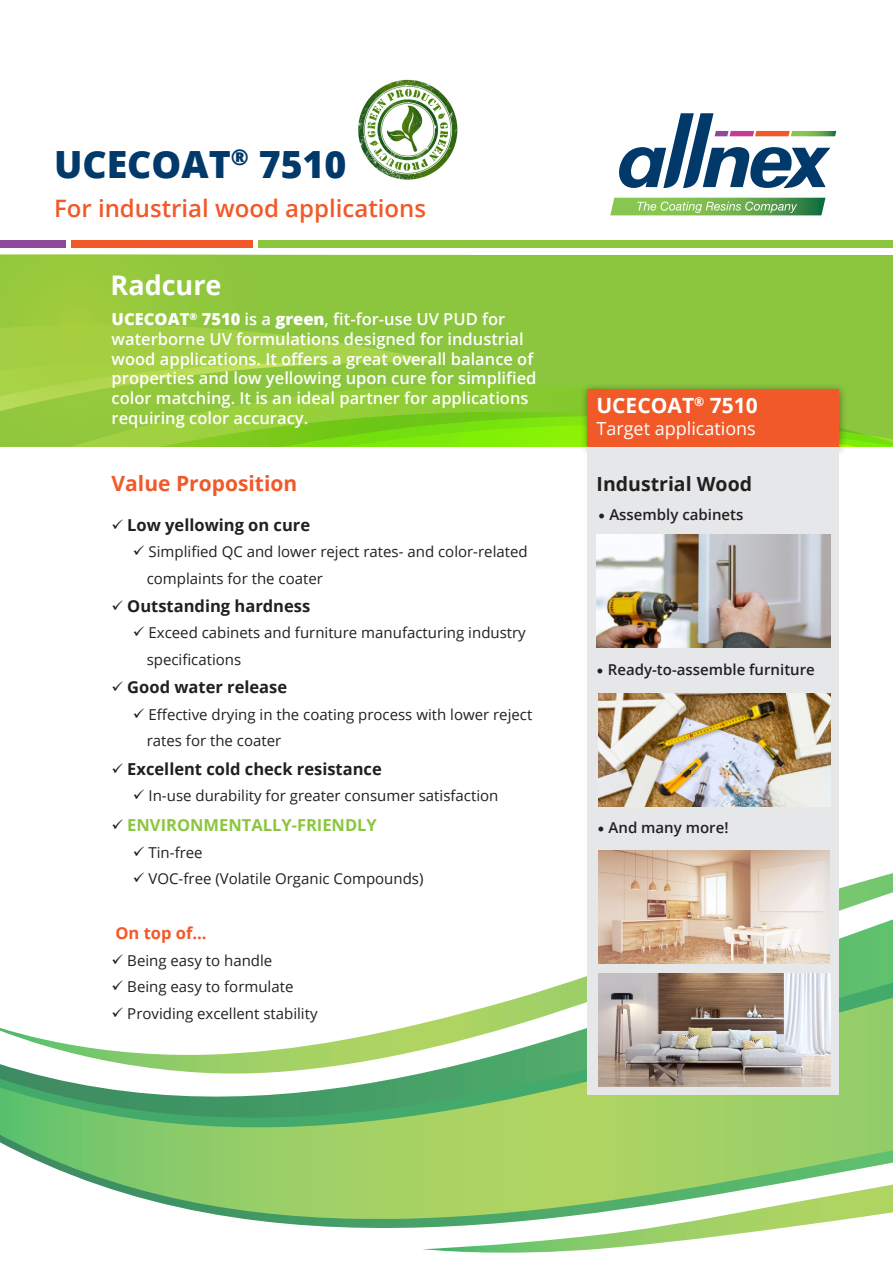
<style>
.page{position:relative;width:893px;height:1263px;background:#fff}
.page>*{position:absolute;margin:0;border:0;box-sizing:border-box;transform-origin:0 0}
.t1{font:800 37.5px "Open Sans";color:#00396a}
.Paragraph_Style_1{font:700 27px "Open Sans";color:#fff}
.t2{font:600 24px "Open Sans";color:#f15929}
.t3{font:700 21px "Open Sans";color:#f15929}
.t4{font:700 21px "Open Sans";color:#fff}
.t5{font:700 19.5px "Open Sans";color:#231f20}
.t6{font:18px "Open Sans";color:#fff}
.t7{font:600 16.5px/19.8px "Open Sans";color:#fff}
.t8{font:700 16.5px "Open Sans";color:#231f20}
.t9{font:700 16.5px "Open Sans";color:#8bc63e}
.t10{font:700 16.5px "Open Sans";color:#f15929}
.t11{font:15px "Open Sans";color:#231f20}
.Paragraph_Style_1-2{font:600 15px "Open Sans";color:#231f20}
.s1{font-weight:800}
.s2{color:#231f20}
.s3{font-family:"Minion Pro";font-size:18px}
</style>
<div class="page">
<svg style="left:0;top:1077px;width:893px;height:92px;background:#8dc771"></svg>
<svg style="left:0;top:852px;width:893px;height:225px"></svg>
<svg style="left:57px;top:1169px;width:836px;height:84px"></svg>
<div style="left:0;top:255px;width:893px;height:191px;background:#8bc63e"></div>
<div style="left:477px;top:384px;width:102px;height:28px;background:#87ca30"></div>
<svg style="left:477px;top:412px;width:416px;height:34px"></svg>
<svg style="left:0;top:255px;width:477px;height:191px"></svg>
<div style="left:258px;top:241px;width:635px;height:7px;background:#8bc63e"></div>
<div style="left:71px;top:241px;width:182px;height:7px;background:#f15929"></div>
<div style="left:0;top:241px;width:66px;height:7px;background:#8e499b"></div>
<svg style="left:619px;top:113px;width:217px;height:76px"></svg>
<svg style="left:610px;top:198px;width:215px;height:17px;background:#7db763"></svg>
<div style="left:579px;top:383px;width:268px;height:74px;background:#231f20;opacity:.5"></div>
<div style="left:588px;top:389px;width:251px;height:57px;background:#f15929"></div>
<img style="left:358px;top:79px;width:100px;height:101px">
<div style="left:588px;top:447px;width:251px;height:648px;background:#e6e7e9"></div>
<img style="left:598px;top:850px;width:231px;height:113px">
<img style="left:599px;top:974px;width:232px;height:112px">
<img style="left:597px;top:535px;width:233px;height:112px">
<img style="left:598px;top:693px;width:232px;height:113px">
<svg style="left:112px;top:858px;width:15px;height:1px"></svg>
<svg style="left:112px;top:884px;width:15px;height:1px"></svg>
<p class="t1" style="left:54px;top:135px;width:294px">UCECOAT<sup>®</sup> 7510</p>
<p class="t2" style="left:54px;top:191px;width:374px">For industrial wood applications</p>
<p class="Paragraph_Style_1" style="left:111px;top:266px;width:113px">Radcure</p>
<p class="t7" style="left:112px;top:309px;width:426px"><span class="s1">UCECOAT</span><sup>®</sup> <span class="s1">7510</span> is a <span class="s1">green</span>, fit-for-use UV PUD for waterborne UV formulations designed for industrial wood applications. It offers a great overall balance of properties and low yellowing upon cure for simplified color matching. It is an ideal partner for applications requiring color accuracy.</p>
<p class="t3" style="left:112px;top:469px;width:187px">Value Proposition</p>
<p class="t8" style="left:112px;top:513px;width:200px">✓ Low yellowing on cure</p>
<p class="t11" style="left:133px;top:541px;width:396px">✓ Simplified QC and lower reject rates- and color-related</p>
<p class="t11" style="left:147px;top:568px;width:178px">complaints for the coater</p>
<p class="t8" style="left:112px;top:594px;width:200px">✓ Outstanding hardness</p>
<p class="t11" style="left:133px;top:623px;width:394px">✓ Exceed cabinets and furniture manufacturing industry</p>
<p class="t11" style="left:147px;top:649px;width:96px">specifications</p>
<p class="t8" style="left:112px;top:676px;width:177px">✓ Good water release</p>
<p class="t11" style="left:133px;top:704px;width:401px">✓ Effective drying in the coating process with lower reject</p>
<p class="t11" style="left:147px;top:730px;width:136px">rates for the coater</p>
<p class="t8" style="left:112px;top:757px;width:272px">✓ Excellent cold check resistance</p>
<p class="t11" style="left:133px;top:785px;width:367px">✓ In-use durability for greater consumer satisfaction</p>
<p class="t9" style="left:112px;top:813px;width:267px"><span class="s2">✓</span> ENVIRONMENTALLY-FRIENDLY</p>
<p class="t11" style="left:133px;top:842px;width:71px">✓ Tin-free</p>
<p class="t11" style="left:133px;top:868px;width:292px">✓ VOC-free (Volatile Organic Compounds)</p>
<p class="t10" style="left:116px;top:921px;width:93px">On top of...</p>
<p class="t11" style="left:112px;top:950px;width:162px">✓ Being easy to handle</p>
<p class="t11" style="left:112px;top:976px;width:183px">✓ Being easy to formulate</p>
<p class="t11" style="left:112px;top:1003px;width:207px">✓ Providing excellent stability</p>
<p class="t4" style="left:596px;top:391px;width:163px">UCECOAT<sup>®</sup> 7510</p>
<p class="t6" style="left:596px;top:416px;width:161px">Target applications</p>
<p class="t5" style="left:597px;top:470px;width:157px">Industrial Wood</p>
<p class="Paragraph_Style_1-2" style="left:598px;top:504px;width:147px"><span class="s3">•</span> Assembly cabinets</p>
<p class="Paragraph_Style_1-2" style="left:597px;top:659px;width:220px"><span class="s3">•</span> Ready-to-assemble furniture</p>
<p class="Paragraph_Style_1-2" style="left:597px;top:817px;width:133px"><span class="s3">•</span> And many more!</p>
</div>
